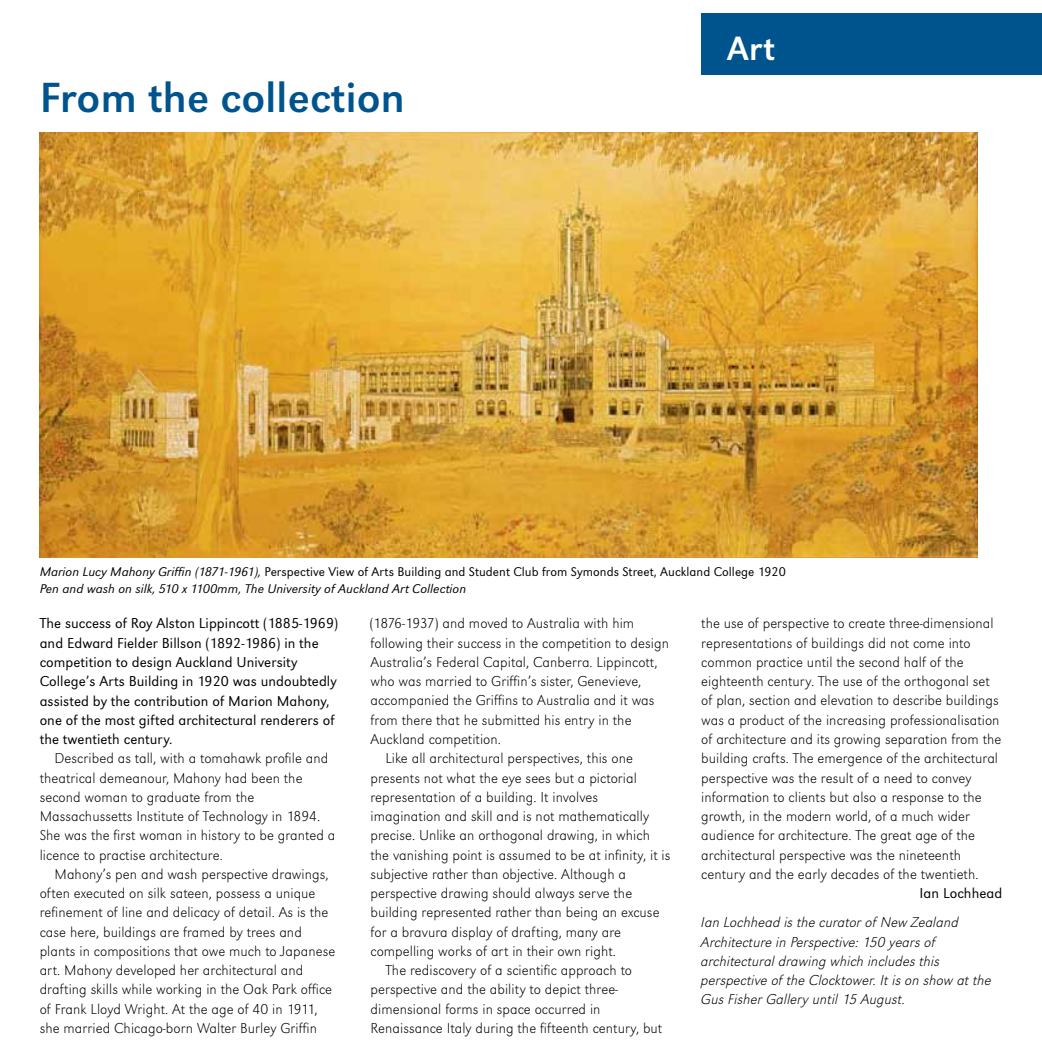
<style>
.page{position:relative;width:1042px;height:1049px;background:#fff}
.page>*{position:absolute;margin:0;border:0;box-sizing:border-box;transform-origin:0 0}
.t1{font:43.75px "Grot Macron Reg";letter-spacing:.005em;color:#00548e}
.t2{font:35px "Grot Macron Reg";color:#fff}
.t3{font:14.88px/19.2px "Grot Macron Extra Lt";letter-spacing:.005em;color:#000}
.t4{font:300 14.88px/19.2px "Grot Macron";letter-spacing:.005em;color:#000}
.t5{font:14.88px/19.2px "Grot Macron Extra Lt Ita";letter-spacing:.005em;color:#000}
.t6{font:300 13.12px "Grot Macron";letter-spacing:.005em;color:#000}
.t7{font:13.12px "Grot Macron Light Ita";letter-spacing:.005em;color:#000}
.s1{font-family:"Grot Macron Light Ita";font-weight:400}
</style>
<div class="page">
<div style="left:701px;top:14px;width:341px;height:61px;background:#00548e"></div>
<img style="left:40px;top:133px;width:937px;height:424px">
<h1 class="t1" style="left:40px;top:72px;width:367px">From the collection</h1>
<h2 class="t2" style="left:727px;top:28px;width:49px">Art</h2>
<p class="t6" style="left:40px;top:564px;width:747px"><span class="s1">Marion Lucy Mahony Griffin (1871-1961),</span> Perspective View of Arts Building and Student Club from Symonds Street, Auckland College 1920</p>
<p class="t7" style="left:40px;top:581px;width:428px">Pen and wash on silk, 510 x 1100mm, The University of Auckland Art Collection</p>
<p class="t4" style="left:40px;top:614px;width:300px">The success of Roy Alston Lippincott (1885-1969) and Edward Fielder Billson (1892-1986) in the competition to design Auckland University College’s Arts Building in 1920 was undoubtedly assisted by the contribution of Marion Mahony, one of the most gifted architectural renderers of the twentieth century.</p>
<p class="t3" style="left:40px;top:748px;width:297px;text-indent:15px">Described as tall, with a tomahawk profile and theatrical demeanour, Mahony had been the second woman to graduate from the Massachussetts I nstitute of Technology in 1894.<br>She was the first woman in history to be granted a licence to practise architecture.</p>
<p class="t3" style="left:40px;top:864px;width:297px;text-indent:15px">Mahony’s pen and wash perspective drawings, often executed on silk sateen, possess a unique refinement of line and delicacy of detail. As is the case here, buildings are framed by trees and plants in compositions that owe much to Japanese art. Mahony developed her architectural and drafting skills while working in the Oak Park office of Frank Lloyd Wright. At the age of 40 in 1911, she married Chicago-born Walter Burley Griffin</p>
<p class="t3" style="left:370px;top:613px;width:265px">(1876-1937) and moved to Australia with him</p>
<p class="t3" style="left:370px;top:633px;width:300px">following their success in the competition to design</p>
<p class="t3" style="left:370px;top:652px;width:288px">Australia’s Federal Capital, Canberra. Lippincott,</p>
<p class="t3" style="left:370px;top:671px;width:272px">who was married to Griffin’s sister, Genevieve,</p>
<p class="t3" style="left:370px;top:690px;width:285px">accompanied the Griffins to Australia and it was</p>
<p class="t3" style="left:370px;top:710px;width:262px">from there that he submitted his entry in the</p>
<p class="t3" style="left:370px;top:729px;width:132px">Auckland competition.</p>
<p class="t3" style="left:385px;top:748px;width:249px">Like all architectural perspectives, this one</p>
<p class="t3" style="left:370px;top:767px;width:268px">presents not what the eye sees but a pictorial</p>
<p class="t3" style="left:370px;top:787px;width:229px">representation of a building. It involves</p>
<p class="t3" style="left:370px;top:806px;width:281px">imagination and skill and is not mathematically</p>
<p class="t3" style="left:370px;top:825px;width:281px">precise. Unlike an orthogonal drawing, in which</p>
<p class="t3" style="left:370px;top:844px;width:301px">the vanishing point is assumed to be at infinity, it is</p>
<p class="t3" style="left:370px;top:864px;width:257px">subjective rather than objective. Although a</p>
<p class="t3" style="left:370px;top:883px;width:263px">perspective drawing should always serve the</p>
<p class="t3" style="left:370px;top:902px;width:290px">building represented rather than being an excuse</p>
<p class="t3" style="left:370px;top:921px;width:252px">for a bravura display of drafting, many are</p>
<p class="t3" style="left:370px;top:941px;width:247px">compelling works of art in their own right.</p>
<p class="t3" style="left:385px;top:960px;width:248px">The rediscovery of a scientific approach to</p>
<p class="t3" style="left:370px;top:979px;width:249px">perspective and the ability to depict three-</p>
<p class="t3" style="left:370px;top:998px;width:232px">dimensional forms in space occurred in</p>
<p class="t3" style="left:370px;top:1018px;width:293px">Renaissance Italy during the fifteenth century, but</p>
<p class="t3" style="left:701px;top:613px;width:301px">the use of perspective to create three-dimensional representations of buildings did not come into common practice until the second half of the eighteenth century. The use of the orthogonal set of plan, section and elevation to describe buildings was a product of the increasing professionalisation of architecture and its growing separation from the building crafts. The emergence of the architectural perspective was the result of a need to convey information to clients but also a response to the growth, in the modern world, of a much wider audience for architecture. The great age of the architectural perspective was the nineteenth century and the early decades of the twentieth.</p>
<p class="t4" style="left:919px;top:883px;width:84px">Ian Lochhead</p>
<p class="t5" style="left:701px;top:912px;width:292px">Ian Lochhead is the curator of New Zealand Architecture in Perspective: 150 years of architectural drawing which includes this perspective of the Clocktower. It is on show at the Gus Fisher Gallery until 15 August.</p>
</div>
